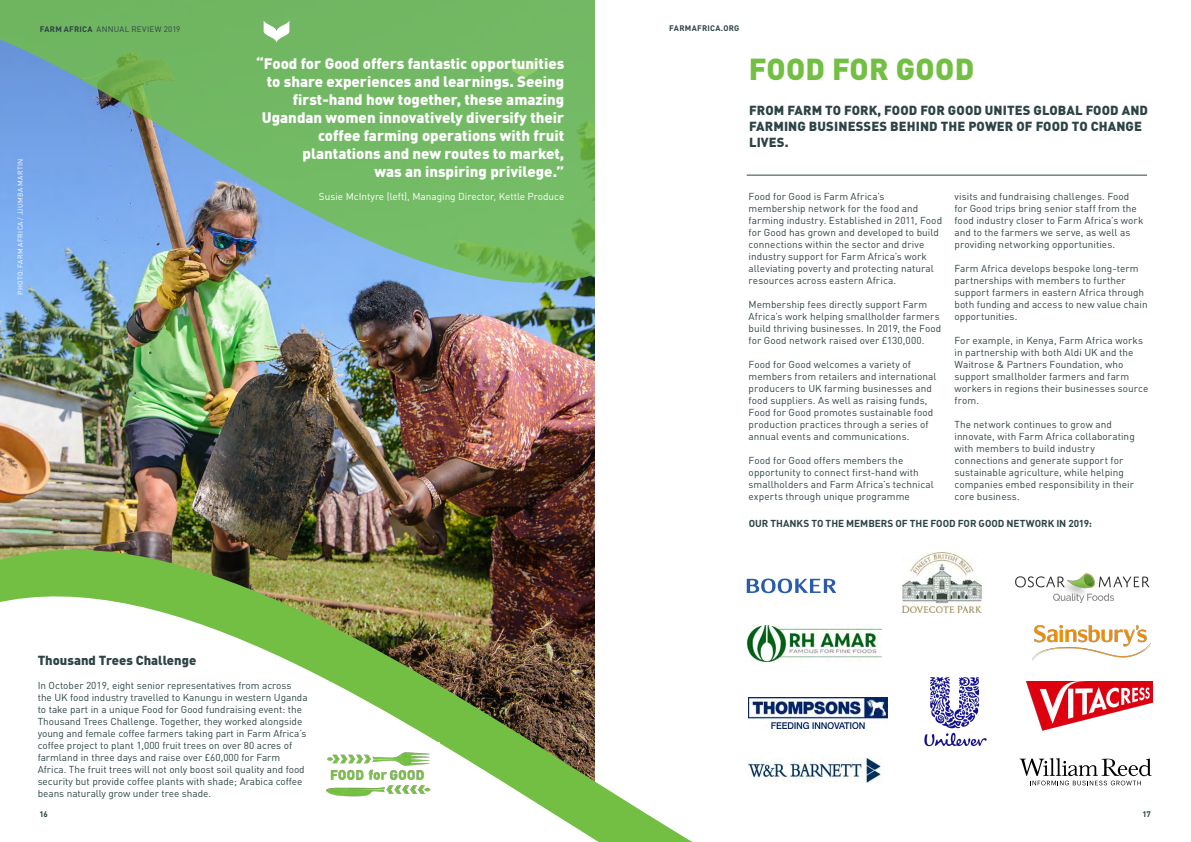
<style>
.page{position:relative;width:1191px;height:842px;background:#fff}
.page>*{position:absolute;margin:0;border:0;box-sizing:border-box;transform-origin:0 0}
.t1{font:900 30px "DIN Pro";letter-spacing:.01em;color:#72bf44}
.t2{font:900 15px/18px "DIN Pro";color:#fff;text-align:right}
.t3{font:900 13px/15.6px "DIN Pro";letter-spacing:.01em;color:#2d4345}
.t4{font:10px/12px "DIN Pro";letter-spacing:.005em;color:#2d4345}
.t5{font:700 10px "DIN Pro";letter-spacing:-.005em;color:#2d4345}
.t6{font:10px "DIN Pro";color:#fff}
.t7{font:8px "DIN Pro";letter-spacing:.03em;color:#2d4345}
.t8{font:700 8px "DIN Pro";letter-spacing:.03em;color:#2d4345}
.t9{font:700 8px "DIN Pro";color:#274143}
.t10{font:7px "DIN Pro";letter-spacing:.035em;color:#fff}
.s1{font-weight:700}
</style>
<div class="page">
<hr style="left:746px;top:175px;width:401px;height:1px;background:#2d4345">
<img style="left:764px;top:758px;width:118px;height:24px">
<img style="left:1026px;top:682px;width:126px;height:48px">
<img style="left:764px;top:697px;width:123px;height:31px">
<img style="left:902px;top:553px;width:79px;height:59px">
<svg style="left:764px;top:579px;width:72px;height:14px"></svg>
<svg style="left:1019px;top:758px;width:132px;height:27px"></svg>
<img style="left:0;top:0;width:595px;height:392px">
<img style="left:1032px;top:625px;width:118px;height:35px">
<img style="left:764px;top:625px;width:117px;height:37px">
<svg style="left:264px;top:20px;width:25px;height:23px"></svg>
<img style="left:0;top:392px;width:764px;height:450px">
<img style="left:0;top:473px;width:600px;height:369px">
<img style="left:1015px;top:573px;width:135px;height:30px">
<div style="left:321px;top:743px;width:119px;height:85px;background:#fff"></div>
<img style="left:326px;top:752px;width:105px;height:45px">
<img style="left:924px;top:677px;width:63px;height:70px">
<p class="t10" style="left:15px;top:295px;width:138px;rotate:-90deg">PHOTO: FARM AFRICA / JJUMBA MARTIN</p>
<p class="t7" style="left:40px;top:22px;width:142px"><span class="s1">FARM AFRICA</span> ANNUAL REVIEW 2019</p>
<p class="t8" style="left:669px;top:22px;width:72px">FARMAFRICA.ORG</p>
<p class="t2" style="left:256px;top:53px;width:309px">“Food for Good offers fantastic opportunities to share experiences and learnings. Seeing first-hand how together, these amazing Ugandan women innovatively diversify their coffee farming operations with fruit plantations and new routes to market,<br>was an inspiring privilege.”</p>
<p class="t6" style="left:319px;top:189px;width:247px">Susie McIntyre (left), Managing Director, Kettle Produce</p>
<h1 class="t1" style="left:749px;top:43px;width:227px">FOOD FOR GOOD</h1>
<h3 class="t3" style="left:749px;top:101px;width:400px">FROM FARM TO FORK, FOOD FOR GOOD UNITES GLOBAL FOOD AND<br>FARMING BUSINESSES BEHIND THE POWER OF FOOD TO CHANGE<br>LIVES.</h3>
<p class="t4" style="left:748px;top:190px;width:195px">Food for Good is Farm Africa’s membership network for the food and farming industry. Established in 2011, Food for Good has grown and developed to build connections within the sector and drive industry support for Farm Africa’s work alleviating poverty and protecting natural resources across eastern Africa.</p>
<p class="t4" style="left:748px;top:298px;width:194px">Membership fees directly support Farm Africa’s work helping smallholder farmers build thriving businesses. In 2019, the Food for Good network raised over £130,000.</p>
<p class="t4" style="left:748px;top:358px;width:189px">Food for Good welcomes a variety of members from retailers and international producers to UK farming businesses and food suppliers. As well as raising funds, Food for Good promotes sustainable food production practices through a series of annual events and communications.</p>
<p class="t4" style="left:748px;top:454px;width:187px">Food for Good offers members the opportunity to connect first-hand with smallholders and Farm Africa’s technical experts through unique programme</p>
<p class="t4" style="left:954px;top:190px;width:190px">visits and fundraising challenges. Food for Good trips bring senior staff from the food industry closer to Farm Africa’s work and to the farmers we serve, as well as providing networking opportunities.</p>
<p class="t4" style="left:954px;top:262px;width:195px">Farm Africa develops bespoke long-term partnerships with members to further support farmers in eastern Africa through both funding and access to new value chain opportunities.</p>
<p class="t4" style="left:954px;top:334px;width:195px">For example, in Kenya, Farm Africa works in partnership with both Aldi UK and the Waitrose &amp; Partners Foundation, who support smallholder farmers and farm workers in regions their businesses source from.</p>
<p class="t4" style="left:954px;top:418px;width:182px">The network continues to grow and innovate, with Farm Africa collaborating with members to build industry connections and generate support for sustainable agriculture, while helping companies embed responsibility in their core business.</p>
<p class="t5" style="left:748px;top:515px;width:345px">OUR THANKS TO THE MEMBERS OF THE FOOD FOR GOOD NETWORK IN 2019:</p>
<h3 class="t3" style="left:38px;top:650px;width:160px">Thousand Trees Challenge</h3>
<p class="t4" style="left:38px;top:678px;width:271px">In October 2019, eight senior representatives from across the UK food industry travelled to Kanungu in western Uganda to take part in a unique Food for Good fundraising event: the Thousand Trees Challenge. Together, they worked alongside young and female coffee farmers taking part in Farm Africa’s coffee project to plant 1,000 fruit trees on over 80 acres of farmland in three days and raise over £60,000 for Farm Africa. The fruit trees will not only boost soil quality and food security but provide coffee plants with shade; Arabica coffee beans naturally grow under tree shade.</p>
<p class="t9" style="left:39px;top:807px;width:10px">16</p>
<p class="t8" style="left:1142px;top:807px;width:10px">17</p>
</div>
